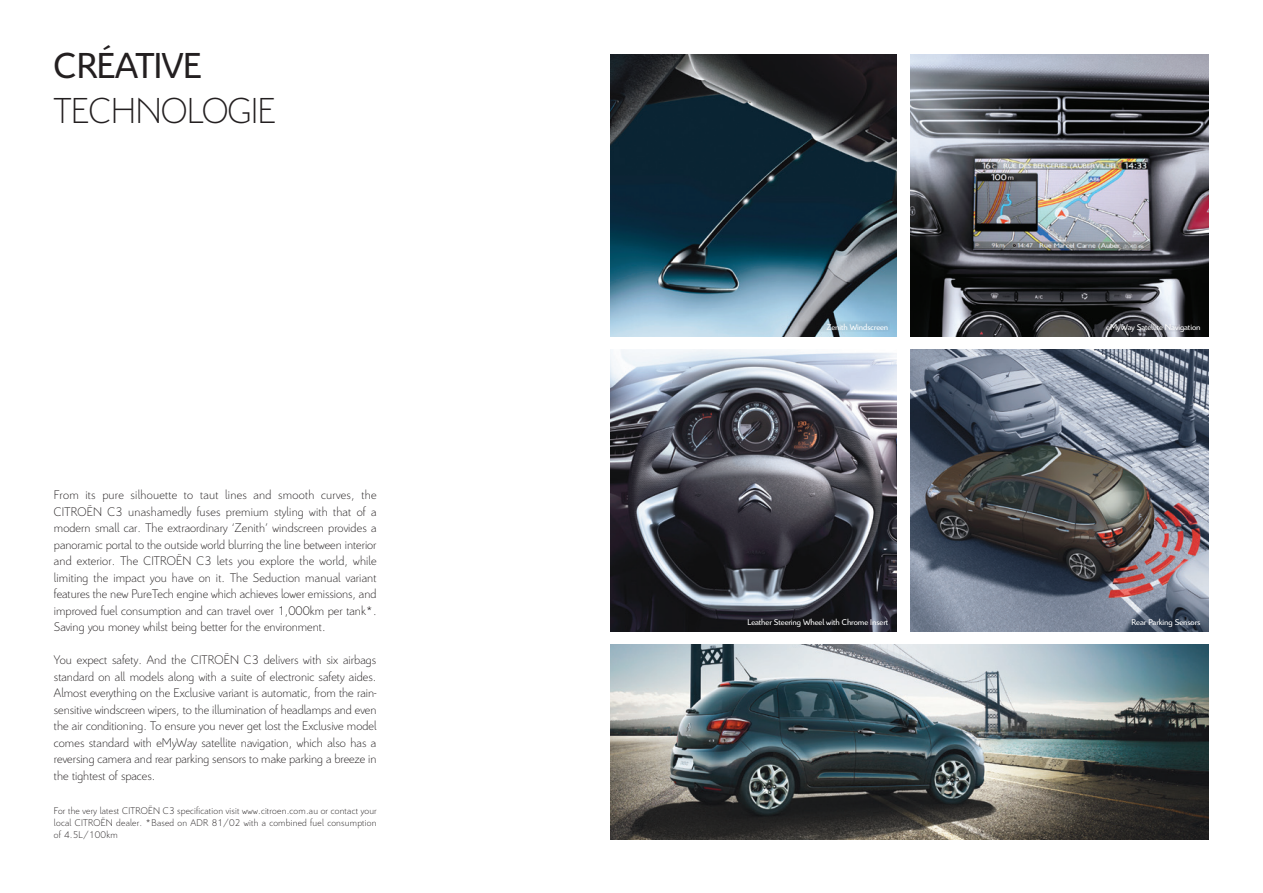
<style>
.page{position:relative;width:1263px;height:893px;background:#fff}
.page>*{position:absolute;margin:0;border:0;box-sizing:border-box;transform-origin:0 0}
.titremaigre-2{font:300 39px "Citroen";letter-spacing:-.01em;color:#231f20}
.titremaigre-2-2{font:39px "Citroen";letter-spacing:-.01em;color:#231f20}
.Stitre-2{font:300 13.5px/16.5px "Citroen";color:#231f20;text-align:justify}
.txtcourant-2{font:300 10.5px/12px "Citroen";letter-spacing:.02em;color:#231f20;text-align:justify}
.Stitre-2-2{font:9px "Citroen";letter-spacing:-.01em;color:#fff}
</style>
<div class="page">
<img style="left:610px;top:54px;width:287px;height:282px">
<svg style="left:798px;top:321px;width:91px;height:11px"></svg>
<img style="left:910px;top:54px;width:299px;height:282px">
<img style="left:610px;top:349px;width:287px;height:282px">
<img style="left:910px;top:349px;width:299px;height:282px">
<img style="left:610px;top:644px;width:599px;height:195px">
<svg style="left:1097px;top:325px;width:105px;height:7px"></svg>
<p class="titremaigre-2-2" style="left:54px;top:40px;width:150px">CRÉATIVE</p>
<p class="titremaigre-2" style="left:54px;top:84px;width:224px">TECHNOLOGIE</p>
<p class="Stitre-2" style="left:54px;top:486px;width:324px">From its pure silhouette to taut lines and smooth curves, the CITROËN C3 unashamedly fuses premium styling with that of a modern small car. The extraordinary ‘Zenith’ windscreen provides a panoramic portal to the outside world blurring the line between interior and exterior. The CITROËN C3 lets you explore the world, while limiting the impact you have on it. The Seduction manual variant features the new PureTech engine which achieves lower emissions, and improved fuel consumption and can travel over 1,000km per tank*.<br>Saving you money whilst being better for the environment.</p>
<p class="Stitre-2" style="left:54px;top:651px;width:324px">You expect safety. And the CITROËN C3 delivers with six airbags standard on all models along with a suite of electronic safety aides.<br>Almost everything on the Exclusive variant is automatic, from the rain&shy;sensitive windscreen wipers, to the illumination of headlamps and even the air conditioning. To ensure you never get lost the Exclusive model comes standard with eMyWay satellite navigation, which also has a reversing camera and rear parking sensors to make parking a breeze in the tightest of spaces.</p>
<p class="txtcourant-2" style="left:54px;top:804px;width:324px">For the very latest CITROËN C3 specification visit www.citroen.com.au or contact your local CITROËN dealer. *Based on ADR 81/02 with a combined fuel consumption of 4.5L/100km</p>
<p class="Stitre-2-2" style="left:827px;top:321px;width:63px">Zenith Windscreen</p>
<p class="Stitre-2-2" style="left:1106px;top:321px;width:96px">eMyWay Satellite Navigation</p>
<p class="Stitre-2-2" style="left:747px;top:616px;width:142px">Leather Steering Wheel with Chrome Insert</p>
<p class="Stitre-2-2" style="left:1131px;top:616px;width:70px">Rear Parking Sensors</p>
</div>
